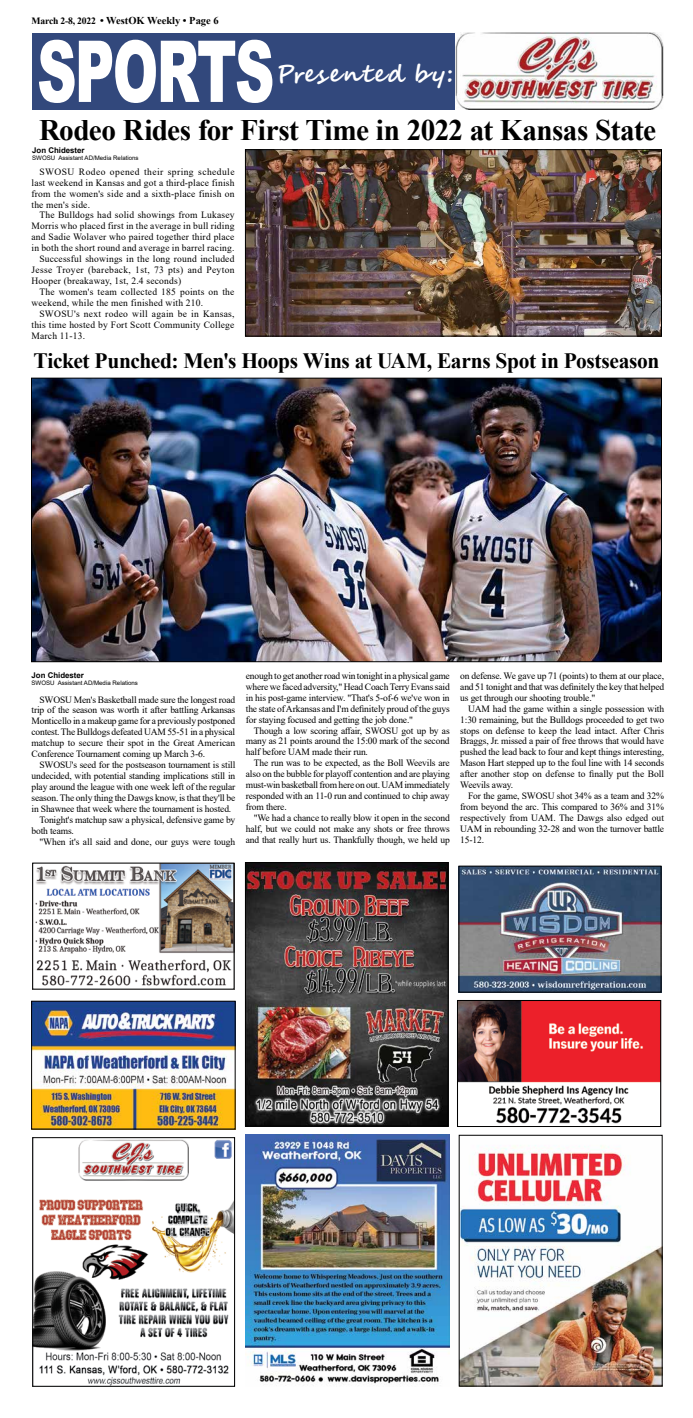
<style>
.page{position:relative;width:693px;height:1418px;background:#fff}
.page>*{position:absolute;margin:0;border:0;box-sizing:border-box;transform-origin:0 0}
.t1{font:900 85.49px "Arial";letter-spacing:-.035em;color:#fff;scale:.64 1}
.t2{font:700 29.75px "Times New Roman";letter-spacing:-.02em;color:#000}
.t3{font:700 23.62px "Segoe Script";letter-spacing:.065em;color:#fff}
.t4{font:700 21.88px "Times New Roman";letter-spacing:-.02em;color:#000}
.t5{font:700 10.5px "Times New Roman";color:#000}
.t6{font:9.62px/10.9px "Times New Roman";letter-spacing:-.015em;color:#000;text-align:justify}
.t7{font:9.62px "Times New Roman";letter-spacing:.02em;color:#000}
.t8{font:9.62px "Times New Roman";letter-spacing:.035em;color:#000}
.t9{font:9.62px "Times New Roman";letter-spacing:.025em;color:#000}
.t10{font:9.62px "Times New Roman";letter-spacing:.03em;color:#000}
.t11{font:700 7.88px "Arial";color:#000}
.t12{font:6.12px "Arial";color:#000}
.s1{font-size:9.62px}
</style>
<div class="page">
<div style="left:33px;top:33px;width:630px;height:77px;background:#32487c"></div>
<img style="left:34px;top:1139px;width:199px;height:245px">
<div style="left:32px;top:1137px;width:203px;height:249px;border:1px solid #000"></div>
<img style="left:460px;top:867px;width:200px;height:123px">
<div style="left:458px;top:865px;width:204px;height:127px;border:1px solid #000"></div>
<img style="left:33px;top:1002px;width:201px;height:125px">
<div style="left:31px;top:1000px;width:205px;height:129px;border:1px solid #000"></div>
<img style="left:35px;top:864px;width:198px;height:122px">
<div style="left:32px;top:862px;width:203px;height:127px;border:1px solid #000"></div>
<img style="left:247px;top:864px;width:200px;height:260px">
<div style="left:245px;top:862px;width:204px;height:264px;border:1px solid #000"></div>
<img style="left:459px;top:1002px;width:200px;height:122px">
<div style="left:457px;top:1000px;width:204px;height:127px;border:1px solid #000"></div>
<img style="left:461px;top:1145px;width:200px;height:239px">
<div style="left:459px;top:1134px;width:204px;height:252px;border:1px solid #000"></div>
<img style="left:246px;top:1134px;width:204px;height:250px">
<img style="left:455px;top:33px;width:208px;height:76px">
<img style="left:247px;top:151px;width:413px;height:183px">
<div style="left:245px;top:149px;width:417px;height:187px;border:1px solid #000"></div>
<img style="left:33px;top:380px;width:627px;height:280px">
<div style="left:31px;top:378px;width:631px;height:284px;border:1px solid #000"></div>
<p class="t5" style="left:32px;top:13px;width:189px"><span class="s1">March 2-8, 2022</span> • WestOK Weekly • Page 6</p>
<h1 class="t1" style="left:37px;top:9px;width:373px">SPORTS</h1>
<h3 class="t3" style="left:277px;top:54px;width:178px">Presented by:</h3>
<h2 class="t2" style="left:39px;top:108px;width:619px">Rodeo Rides for First Time in 2022 at Kansas State</h2>
<p class="t11" style="left:32px;top:145px;width:54px">Jon Chidester</p>
<p class="t12" style="left:32px;top:154px;width:108px">SWOSU Assistant AD/Media Relations</p>
<p class="t6" style="left:31px;top:166px;width:205px;text-indent:8px">SWOSU Rodeo opened their spring schedule last weekend in Kansas and got a third-place finish from the women's side and a sixth-place finish on the men's side.</p>
<p class="t7" style="left:39px;top:208px;width:197px">The Bulldogs had solid showings from Lukasey</p>
<p class="t7" style="left:31px;top:219px;width:204px">Morris who placed first in the average in bull riding</p>
<p class="t7" style="left:31px;top:230px;width:205px">and Sadie Wolaver who paired together third place</p>
<p class="t7" style="left:31px;top:241px;width:205px">in both the short round and average in barrel racing.</p>
<p class="t7" style="left:39px;top:252px;width:197px">Successful showings in the long round included</p>
<p class="t8" style="left:31px;top:263px;width:205px">Jesse Troyer (bareback, 1st, 73 pts) and Peyton</p>
<p class="t7" style="left:31px;top:274px;width:151px">Hooper (breakaway, 1st, 2.4 seconds)</p>
<p class="t9" style="left:39px;top:285px;width:197px">The women's team collected 185 points on the</p>
<p class="t7" style="left:31px;top:296px;width:173px">weekend, while the men finished with 210.</p>
<p class="t10" style="left:39px;top:307px;width:197px">SWOSU's next rodeo will again be in Kansas,</p>
<p class="t7" style="left:31px;top:318px;width:205px">this time hosted by Fort Scott Community College</p>
<p class="t7" style="left:31px;top:329px;width:55px">March 11-13.</p>
<h3 class="t4" style="left:34px;top:345px;width:627px">Ticket Punched: Men's Hoops Wins at UAM, Earns Spot in Postseason</h3>
<p class="t11" style="left:32px;top:669px;width:54px">Jon Chidester</p>
<p class="t12" style="left:32px;top:678px;width:108px">SWOSU Assistant AD/Media Relations</p>
<p class="t6" style="left:31px;top:693px;width:205px;text-indent:8px">SWOSU Men's Basketball made sure the longest road trip of the season was worth it after battling Arkansas Monticello in a makeup game for a previously postponed contest. The Bulldogs defeated UAM 55-51 in a physical matchup to secure their spot in the Great American Conference Tournament coming up March 3-6.</p>
<p class="t6" style="left:39px;top:759px;width:198px">SWOSU's seed for the postseason tournament is still</p>
<p class="t6" style="left:31px;top:770px;width:205px">undecided, with potential standing implications still in</p>
<p class="t6" style="left:31px;top:781px;width:205px">play around the league with one week left of the regular</p>
<p class="t6" style="left:31px;top:792px;width:205px">season. The only thing the Dawgs know, is that they'll be</p>
<p class="t6" style="left:31px;top:803px;width:201px">in Shawnee that week where the tournament is hosted.</p>
<p class="t6" style="left:39px;top:814px;width:198px">Tonight's matchup saw a physical, defensive game by</p>
<p class="t6" style="left:31px;top:825px;width:44px">both teams.</p>
<p class="t6" style="left:39px;top:835px;width:198px">"When it's all said and done, our guys were tough</p>
<p class="t6" style="left:246px;top:670px;width:205px">enough to get another road win tonight in a physical game where we faced adversity," Head Coach Terry Evans said in his post-game interview. "That's 5-of-6 we've won in the state of Arkansas and I'm definitely proud of the guys for staying focused and getting the job done."</p>
<p class="t6" style="left:246px;top:724px;width:205px;text-indent:8px">Though a low scoring affair, SWOSU got up by as many as 21 points around the 15:00 mark of the second half before UAM made their run.</p>
<p class="t6" style="left:246px;top:757px;width:205px;text-indent:8px">The run was to be expected, as the Boll Weevils are also on the bubble for playoff contention and are playing must-win basketball from here on out. UAM immediately responded with an 11-0 run and continued to chip away from there.</p>
<p class="t6" style="left:246px;top:812px;width:205px;text-indent:8px">"We had a chance to really blow it open in the second half, but we could not make any shots or free throws and that really hurt us. Thankfully though, we held up</p>
<p class="t6" style="left:460px;top:670px;width:205px">on defense. We gave up 71 (points) to them at our place, and 51 tonight and that was definitely the key that helped us get through our shooting trouble."</p>
<p class="t6" style="left:460px;top:702px;width:205px;text-indent:8px">UAM had the game within a single possession with 1:30 remaining, but the Bulldogs proceeded to get two stops on defense to keep the lead intact. After Chris Braggs, Jr. missed a pair of free throws that would have pushed the lead back to four and kept things interesting, Mason Hart stepped up to the foul line with 14 seconds after another stop on defense to finally put the Boll Weevils away.</p>
<p class="t6" style="left:460px;top:790px;width:205px;text-indent:8px">For the game, SWOSU shot 34% as a team and 32% from beyond the arc. This compared to 36% and 31% respectively from UAM. The Dawgs also edged out UAM in rebounding 32-28 and won the turnover battle 15-12.</p>
</div>
